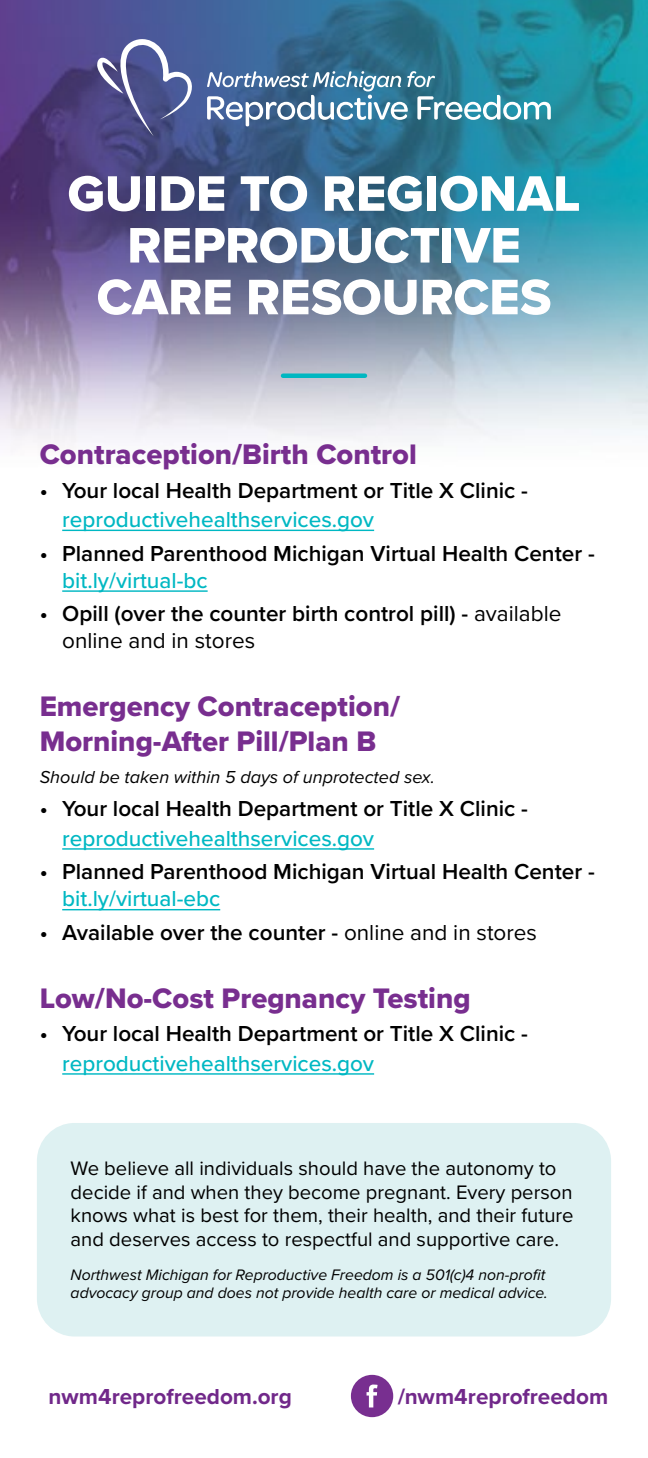
<style>
.page{position:relative;width:648px;height:1458px;background:#fff}
.page>*{position:absolute;margin:0;border:0;box-sizing:border-box;transform-origin:0 0}
.t1{font:51.75px/51.8px "Proxima Nova Extrabld";color:#fff;text-align:center}
.t2{font:29.25px/35.1px "Proxima Nova Extrabld";color:#782e8f}
.t3{font:600 22.5px/27px "Proxima Nova";color:#000}
.t4{font:500 22.5px "Proxima Nova";color:#00b8c3}
.t5{font:700 22.5px "Proxima Nova";color:#71288a}
.t6{font:20.25px/23.6px "Proxima Nova";color:#000}
.t7{font:italic 18px "Proxima Nova";color:#000}
.t8{font:italic 15.75px/18px "Proxima Nova";color:#000}
.s1{font-weight:400}
</style>
<div class="page">
<div style="left:37px;top:1123px;width:574px;height:213px;background:#def1f2;border-radius:38px"></div>
<img style="left:0;top:0;width:648px;height:443px">
<svg style="left:207px;top:71px;width:344px;height:55px;background:#5b90ab"></svg>
<svg style="left:97px;top:39px;width:98px;height:97px;background:#61679c"></svg>
<hr style="left:283px;top:374px;width:82px;height:4px;background:#00b7c1">
<hr style="left:62px;top:530px;width:312px;height:1px;background:#00b8c3">
<hr style="left:62px;top:590px;width:146px;height:2px;background:#00b8c3">
<hr style="left:62px;top:848px;width:312px;height:2px;background:#00b8c3">
<hr style="left:62px;top:909px;width:158px;height:1px;background:#00b8c3">
<hr style="left:62px;top:1073px;width:312px;height:2px;background:#00b8c3">
<div style="left:351px;top:1375px;width:42px;height:42px;background:#782f90;border-radius:50%"></div>
<svg style="left:367px;top:1385px;width:11px;height:22px"></svg>
<h1 class="t1" style="left:68px;top:167px;width:514px">GUIDE TO REGIONAL<br>REPRODUCTIVE<br>CARE RESOURCES</h1>
<h2 class="t2" style="left:40px;top:436px;width:379px">Contraception/Birth Control</h2>
<p class="t3" style="left:40px;top:476px;width:490px">• Your local Health Department or Title X Clinic -</p>
<p class="t4" style="left:62px;top:503px;width:313px">reproductivehealthservices.gov</p>
<p class="t3" style="left:40px;top:539px;width:557px">• Planned Parenthood Michigan Virtual Health Center -</p>
<p class="t4" style="left:62px;top:563px;width:147px">bit.ly/virtual-bc</p>
<p class="t3" style="left:62px;top:600px;width:501px;text-indent:-22px">• Opill (over the counter birth control pill) - <span class="s1">available online and in stores</span></p>
<h2 class="t2" style="left:40px;top:688px;width:362px">Emergency Contraception/<br>Morning-After Pill/Plan B</h2>
<p class="t7" style="left:40px;top:763px;width:397px">Should be taken within 5 days of unprotected sex.</p>
<p class="t3" style="left:40px;top:795px;width:490px">• Your local Health Department or Title X Clinic -</p>
<p class="t4" style="left:62px;top:821px;width:313px">reproductivehealthservices.gov</p>
<p class="t3" style="left:40px;top:858px;width:557px">• Planned Parenthood Michigan Virtual Health Center -</p>
<p class="t4" style="left:62px;top:882px;width:160px">bit.ly/virtual-ebc</p>
<p class="t3" style="left:40px;top:918px;width:499px">• Available over the counter - <span class="s1">online and in stores</span></p>
<h2 class="t2" style="left:40px;top:980px;width:432px">Low/No-Cost Pregnancy Testing</h2>
<p class="t3" style="left:40px;top:1020px;width:490px">• Your local Health Department or Title X Clinic -</p>
<p class="t4" style="left:62px;top:1046px;width:313px">reproductivehealthservices.gov</p>
<p class="t6" style="left:71px;top:1156px;width:504px">We believe all individuals should have the autonomy to decide if and when they become pregnant. Every person knows what is best for them, their health, and their future and deserves access to respectful and supportive care.</p>
<p class="t8" style="left:71px;top:1265px;width:479px">Northwest Michigan for Reproductive Freedom is a 501(c)4 non-profit advocacy group and does not provide health care or medical advice.</p>
<p class="t5" style="left:49px;top:1379px;width:245px">nwm4reprofreedom.org</p>
<p class="t5" style="left:398px;top:1379px;width:212px">/nwm4reprofreedom</p>
</div>
